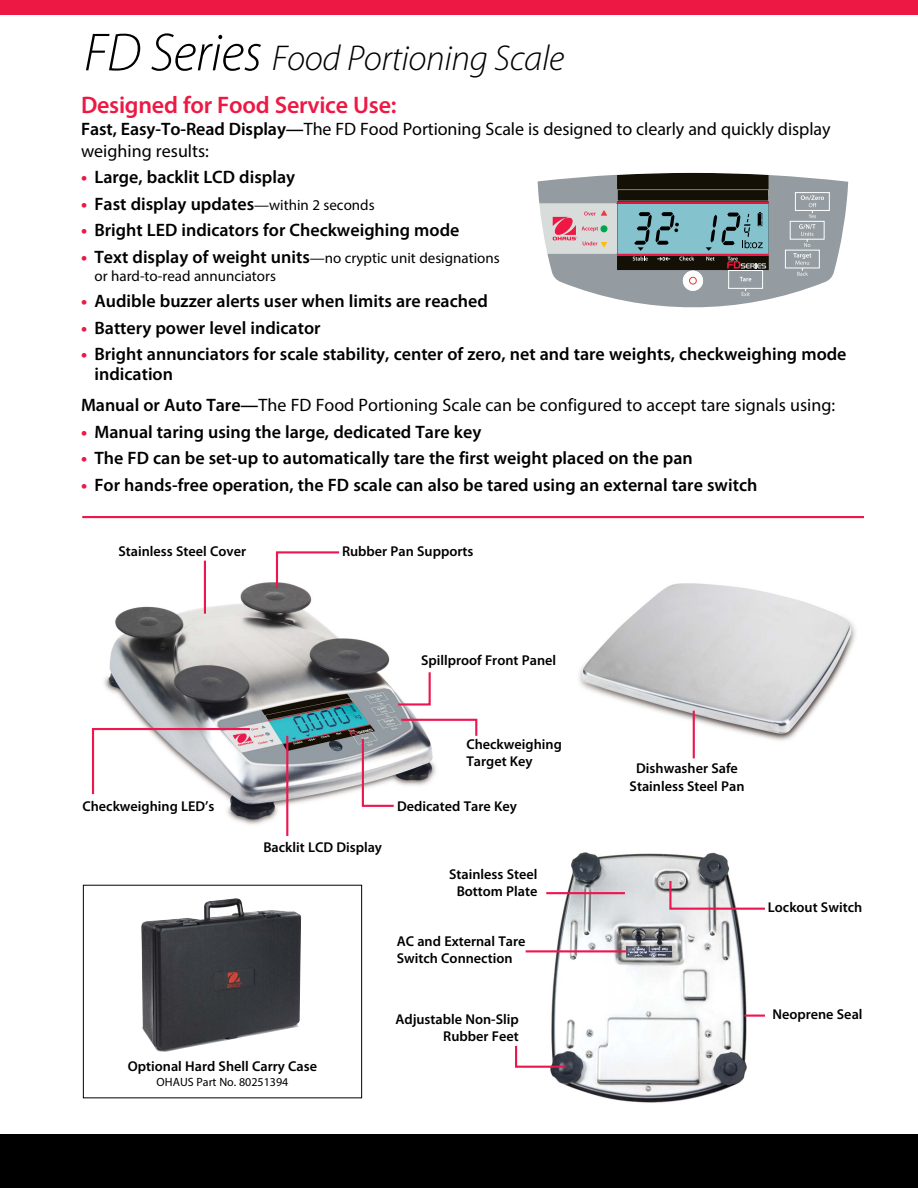
<style>
.page{position:relative;width:918px;height:1188px;background:#fff}
.page>*{position:absolute;margin:0;border:0;box-sizing:border-box;transform-origin:0 0}
.t1{font:italic 300 36px "Myriad Pro";letter-spacing:-.01em;color:#000}
.t2{font:600 24px "Myriad Pro";letter-spacing:-.01em;color:#ed1944}
.t3{font:600 18px/19.8px "Myriad Pro";color:#000}
.t4{font:18px/21.6px "Myriad Pro";color:#000}
.t5{font:15px/18px "Myriad Pro";color:#000}
.t6{font:600 14.25px/17.1px "Myriad Pro";color:#000;text-align:center}
.t7{font:12px "Myriad Pro";color:#000}
.s1{font-size:54px}
.s2{font-weight:600}
.s3{font-weight:700;color:#ed1944}
.s4{font-weight:400;font-size:15px}
.s5{font-weight:700;font-size:18px;color:#ed1944}
.s6{font-weight:600;font-size:18px}
</style>
<div class="page">
<div style="left:0;top:0;width:918px;height:15px;background:#ed1944"></div>
<div style="left:0;top:1134px;width:918px;height:54px;background:#000"></div>
<svg style="left:538px;top:173px;width:310px;height:134px;background:#91999c"></svg>
<svg style="left:683px;top:271px;width:20px;height:20px"></svg>
<div style="left:689px;top:277px;width:8px;height:7px;border:1px solid #e53930;border-radius:50%"></div>
<hr style="left:82px;top:516px;width:782px;height:2px;background:#ed174f">
<div style="left:83px;top:885px;width:279px;height:213px;border:1px solid #000"></div>
<img style="left:141px;top:898px;width:160px;height:154px">
<img style="left:579px;top:583px;width:277px;height:176px">
<hr style="left:693px;top:711px;width:2px;height:47px;background:#ed174f">
<img style="left:104px;top:571px;width:312px;height:265px">
<hr style="left:286px;top:736px;width:2px;height:100px;background:#ed174f">
<svg style="left:91px;top:727px;width:161px;height:69px"></svg>
<svg style="left:361px;top:718px;width:117px;height:90px"></svg>
<svg style="left:396px;top:670px;width:35px;height:37px"></svg>
<svg style="left:275px;top:551px;width:66px;height:39px"></svg>
<hr style="left:204px;top:561px;width:2px;height:53px;background:#ed174f">
<img style="left:533px;top:852px;width:229px;height:251px">
<hr style="left:526px;top:950px;width:100px;height:2px;background:#ed174f">
<hr style="left:546px;top:892px;width:79px;height:2px;background:#ed174f">
<svg style="left:668px;top:879px;width:97px;height:32px"></svg>
<hr style="left:745px;top:1015px;width:20px;height:2px;background:#ed174f">
<svg style="left:515px;top:1044px;width:53px;height:25px"></svg>
<h1 class="t1" style="left:84px;top:39px;width:482px"><span class="s1">FD Series</span> Food Portioning Scale</h1>
<h2 class="t2" style="left:81px;top:89px;width:317px">Designed for Food Service Use:</h2>
<p class="t4" style="left:81px;top:118px;width:751px"><span class="s2">Fast, Easy-To-Read Display—</span>The FD Food Portioning Scale is designed to clearly and quickly display weighing results:</p>
<p class="t3" style="left:81px;top:167px;width:216px"><span class="s3">•</span> Large, backlit LCD display</p>
<p class="t3" style="left:81px;top:193px;width:295px"><span class="s3">•</span> Fast display updates<span class="s4">—within 2 seconds</span></p>
<p class="t3" style="left:81px;top:220px;width:380px"><span class="s3">•</span> Bright LED indicators for Checkweighing mode</p>
<p class="t5" style="left:94px;top:249px;width:407px;text-indent:-13px"><span class="s5">•</span> <span class="s6">Text display of weight units</span>—no cryptic unit designations or hard-to-read annunciators</p>
<p class="t3" style="left:81px;top:291px;width:408px"><span class="s3">•</span> Audible buzzer alerts user when limits are reached</p>
<p class="t3" style="left:81px;top:318px;width:241px"><span class="s3">•</span> Battery power level indicator</p>
<p class="t3" style="left:94px;top:344px;width:754px;text-indent:-14px"><span class="s3">•</span> Bright annunciators for scale stability, center of zero, net and tare weights, checkweighing mode indication</p>
<p class="t4" style="left:81px;top:394px;width:756px"><span class="s2">Manual or Auto Tare—</span>The FD Food Portioning Scale can be configured to accept tare signals using:</p>
<p class="t3" style="left:81px;top:421px;width:402px"><span class="s3">•</span> Manual taring using the large, dedicated Tare key</p>
<p class="t3" style="left:81px;top:448px;width:613px"><span class="s3">•</span> The FD can be set-up to automatically tare the first weight placed on the pan</p>
<p class="t3" style="left:81px;top:475px;width:678px"><span class="s3">•</span> For hands-free operation, the FD scale can also be tared using an external tare switch</p>
<p class="t6" style="left:119px;top:543px;width:129px">Stainless Steel Cover</p>
<p class="t6" style="left:342px;top:543px;width:133px">Rubber Pan Supports</p>
<p class="t6" style="left:421px;top:651px;width:137px">Spillproof Front Panel</p>
<p class="t6" style="left:82px;top:797px;width:134px">Checkweighing LED’s</p>
<p class="t6" style="left:263px;top:838px;width:120px">Backlit LCD Display</p>
<p class="t6" style="left:466px;top:735px;width:97px;text-align:left">Checkweighing<br>Target Key</p>
<p class="t6" style="left:397px;top:797px;width:121px">Dedicated Tare Key</p>
<p class="t6" style="left:449px;top:866px;width:90px">Stainless Steel<br>Bottom Plate</p>
<p class="t6" style="left:397px;top:932px;width:130px;text-align:left">AC and External Tare<br>Switch Connection</p>
<p class="t6" style="left:128px;top:1057px;width:191px">Optional Hard Shell Carry Case</p>
<p class="t7" style="left:157px;top:1074px;width:133px">OHAUS Part No. 80251394</p>
<p class="t6" style="left:395px;top:1011px;width:125px;text-align:right">Adjustable Non-Slip<br>Rubber Feet</p>
<p class="t6" style="left:630px;top:760px;width:116px">Dishwasher Safe<br>Stainless Steel Pan</p>
<p class="t6" style="left:768px;top:898px;width:96px">Lockout Switch</p>
<p class="t6" style="left:772px;top:1005px;width:92px">Neoprene Seal</p>
</div>
